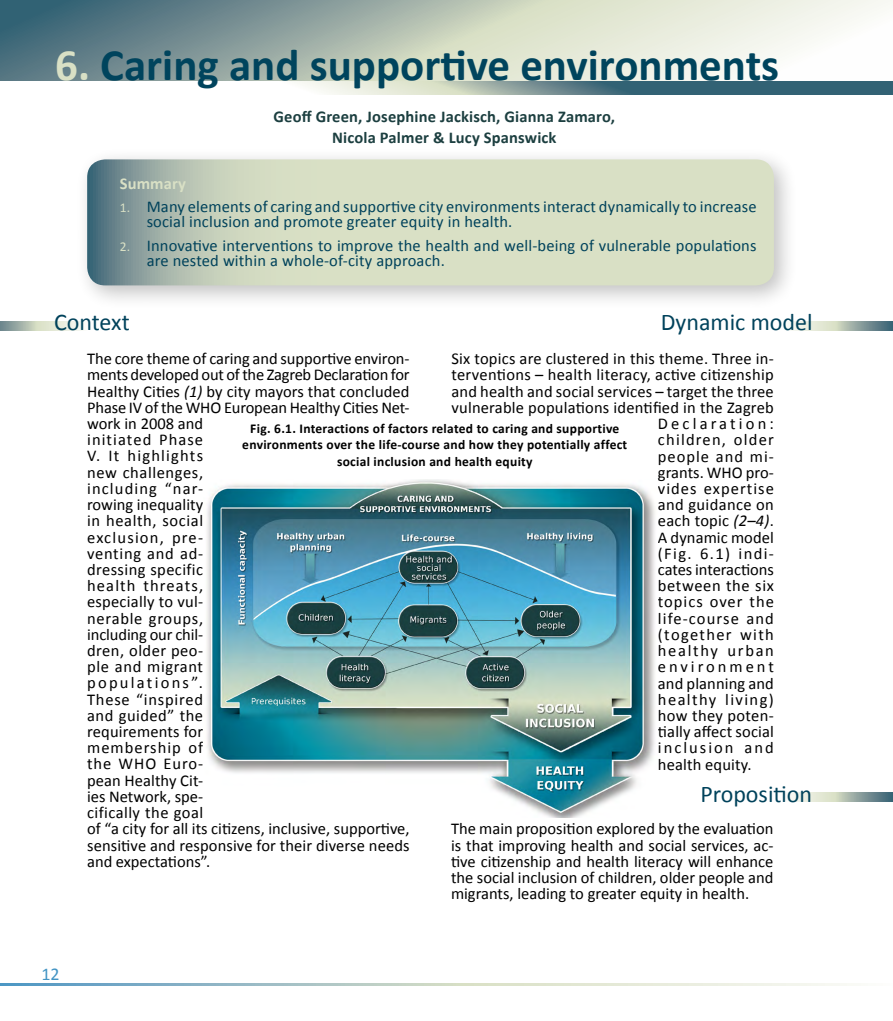
<style>
.page{position:relative;width:893px;height:1021px;background:#fff}
.page>*{position:absolute;margin:0;border:0;box-sizing:border-box;transform-origin:0 0}
.t1{font:700 45px "Calibri";color:#00445d}
.t2{font:24px "Calibri";color:#00425b}
.t3{font:18px "Calibri";color:#4294c4}
.t4{font:16.5px/16.2px "Calibri";letter-spacing:.01em;color:#000}
.t5{font:16.5px/15px "Calibri";letter-spacing:.01em;color:#00425b}
.t6{font:700 16.5px/20.5px "Calibri";letter-spacing:.01em;color:#1c3f40;text-align:center}
.t7{font:16.5px "Calibri";letter-spacing:.06em;color:#000}
.t8{font:16.5px "Calibri";letter-spacing:.075em;color:#000}
.t9{font:16.5px "Calibri";letter-spacing:.065em;color:#000}
.t10{font:16.5px "Calibri";letter-spacing:.07em;color:#000}
.t11{font:16.5px "Calibri";letter-spacing:.085em;color:#000}
.t12{font:16.5px "Calibri";letter-spacing:.035em;color:#000}
.t13{font:16.5px "Calibri";letter-spacing:.08em;color:#000}
.t14{font:16.5px "Calibri";letter-spacing:.19em;color:#000}
.t15{font:16.5px "Calibri";letter-spacing:.1em;color:#000}
.t16{font:16.5px "Calibri";letter-spacing:.12em;color:#000}
.t17{font:16.5px "Calibri";letter-spacing:.18em;color:#000}
.t18{font:700 16.5px "Calibri";letter-spacing:.01em;color:#d9e0c5}
.t19{font:700 13.5px/16.2px "Calibri";letter-spacing:.02em;color:#000;text-align:center}
.s1{color:#d9e0c5}
.s2{font-size:13.5px;color:#d9e0c5}
.s3{font-style:italic}
</style>
<div class="page">
<svg style="left:791px;top:792px;width:102px;height:9px"></svg>
<svg style="left:0;top:80px;width:893px;height:15px"></svg>
<svg style="left:0;top:0;width:893px;height:80px"></svg>
<svg style="left:0;top:321px;width:82px;height:9px"></svg>
<svg style="left:791px;top:321px;width:102px;height:9px"></svg>
<svg style="left:0;top:983px;width:847px;height:2px"></svg>
<img style="left:206px;top:480px;width:449px;height:337px">
<div style="left:74px;top:147px;width:725px;height:163px;background:#000;opacity:.25"></div>
<svg style="left:87px;top:159px;width:687px;height:126px"></svg>
<h1 class="t1" style="left:55px;top:37px;width:725px"><span class="s1">6.</span> Caring and supportive environments</h1>
<p class="t6" style="left:274px;top:106px;width:343px">Geoff Green, Josephine Jackisch, Gianna Zamaro,<br>Nicola Palmer &amp; Lucy Spanswick</p>
<p class="t18" style="left:120px;top:173px;width:68px">Summary</p>
<p class="t5" style="left:147px;top:199px;width:611px;text-indent:-27px"><span class="s2">1.</span> Many elements of caring and supportive city environments interact dynamically to increase social inclusion and promote greater equity in health.</p>
<p class="t5" style="left:147px;top:238px;width:611px;text-indent:-27px"><span class="s2">2.</span> Innovative interventions to improve the health and well-being of vulnerable populations are nested within a whole-of-city approach.</p>
<h2 class="t2" style="left:54px;top:307px;width:77px">Context</h2>
<h2 class="t2" style="left:661px;top:307px;width:153px">Dynamic model</h2>
<p class="t3" style="left:41px;top:963px;width:20px">12</p>
<p class="t4" style="left:87px;top:350px;width:324px">The core theme of caring and supportive environ&shy;ments developed out of the Zagreb Declaration for<br>Healthy Cities <span class="s3">(1)</span> by city mayors that concluded<br>Phase IV of the WHO European Healthy Cities Net&shy;work in 2008 and<br>initiated Phase<br>V. It highlights<br>new challenges,<br>including “nar-<br>rowing inequality<br>in health, social<br>exclusion, pre-<br>venting and ad-<br>dressing specific<br>health threats,<br>especially to vul-<br>nerable groups,<br>including our chil-<br>dren, older peo-<br>ple and migrant<br>populations”.<br>These “inspired<br>and guided” the<br>requirements for<br>membership of<br>the WHO Euro-<br>pean Healthy Cit-<br>ies Network, spe-<br>cifically the goal<br>of “a city for all its citizens, inclusive, supportive, sensitive and responsive for their diverse needs and expectations”.</p>
<p class="t4" style="left:451px;top:351px;width:324px">Six topics are clustered in this theme. Three in-</p>
<p class="t4" style="left:451px;top:367px;width:324px">terventions – health literacy, active citizenship</p>
<p class="t4" style="left:451px;top:383px;width:324px">and health and social services – target the three</p>
<p class="t4" style="left:451px;top:399px;width:324px">vulnerable populations identified in the Zagreb</p>
<p class="t14" style="left:658px;top:413px;width:117px">Declaration:</p>
<p class="t8" style="left:658px;top:429px;width:117px">children, older</p>
<p class="t7" style="left:658px;top:445px;width:117px">people and mi-</p>
<p class="t4" style="left:658px;top:464px;width:117px">grants. WHO pro-</p>
<p class="t9" style="left:658px;top:478px;width:117px">vides expertise</p>
<p class="t4" style="left:658px;top:496px;width:117px">and guidance on</p>
<p class="t4" style="left:658px;top:513px;width:117px">each topic <span class="s3">(2–4)</span>.</p>
<p class="t4" style="left:658px;top:529px;width:117px">A dynamic model</p>
<p class="t4" style="left:658px;top:545px;width:117px">(Fig. 6.1) indi-</p>
<p class="t4" style="left:658px;top:561px;width:117px">cates interactions</p>
<p class="t12" style="left:658px;top:575px;width:117px">between the six</p>
<p class="t7" style="left:658px;top:591px;width:117px">topics over the</p>
<p class="t10" style="left:658px;top:607px;width:117px">life-course and</p>
<p class="t13" style="left:658px;top:624px;width:117px">(together with</p>
<p class="t15" style="left:658px;top:640px;width:117px">healthy urban</p>
<p class="t17" style="left:658px;top:656px;width:117px">environment</p>
<p class="t4" style="left:658px;top:675px;width:117px">and planning and</p>
<p class="t11" style="left:658px;top:688px;width:117px">healthy living)</p>
<p class="t4" style="left:658px;top:707px;width:117px">how they poten-</p>
<p class="t4" style="left:658px;top:723px;width:117px">tially affect social</p>
<p class="t16" style="left:658px;top:737px;width:117px">inclusion and</p>
<p class="t4" style="left:658px;top:756px;width:95px">health equity.</p>
<p class="t19" style="left:242px;top:420px;width:387px">Fig. 6.1. Interactions of factors related to caring and supportive environments over the life-course and how they potentially affect social inclusion and health equity</p>
<h2 class="t2" style="left:700px;top:778px;width:113px">Proposition</h2>
<p class="t4" style="left:451px;top:820px;width:324px;text-align:justify">The main proposition explored by the evaluation is that improving health and social services, ac&shy;tive citizenship and health literacy will enhance the social inclusion of children, older people and migrants, leading to greater equity in health.</p>
</div>
